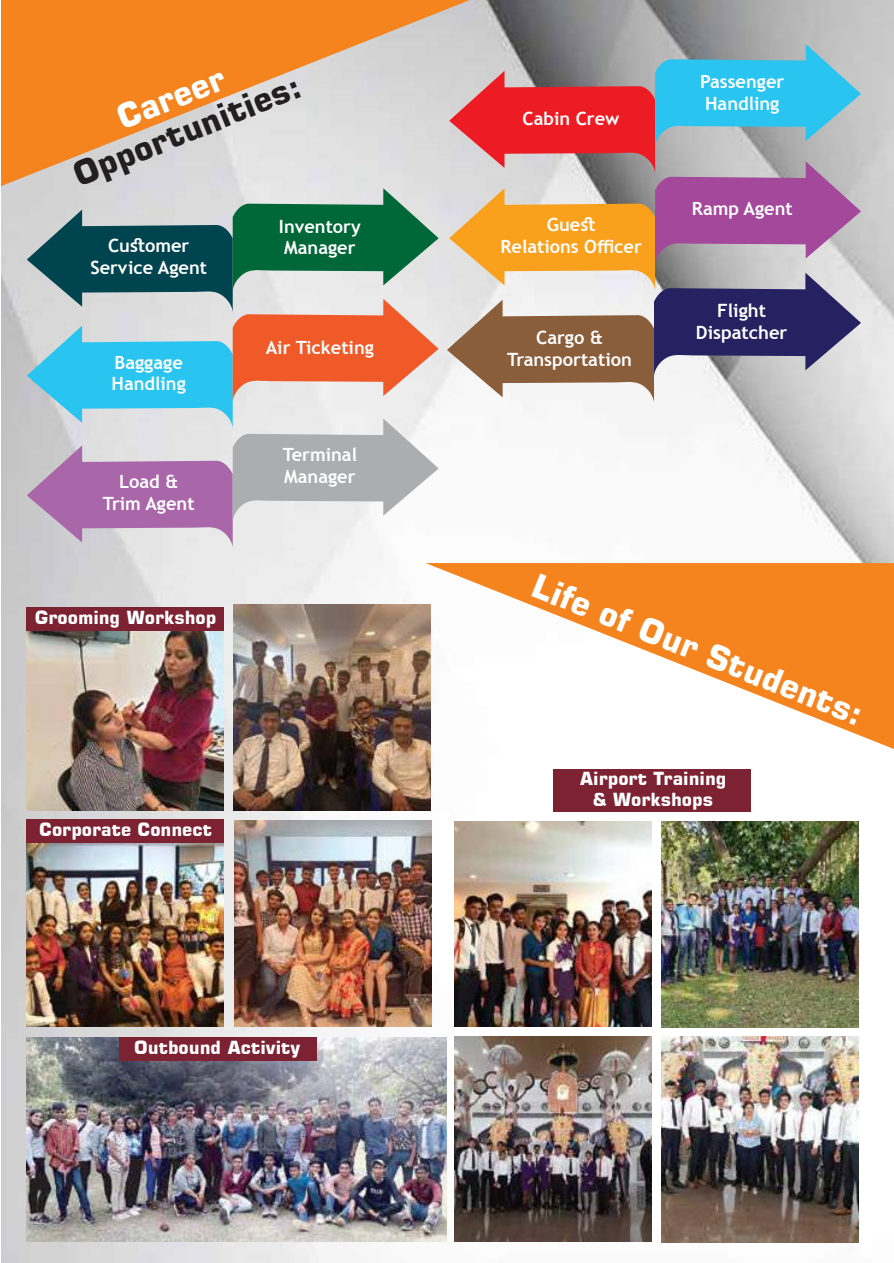
<style>
.page{position:relative;width:894px;height:1263px;background:#fff}
.page>*{position:absolute;margin:0;border:0;box-sizing:border-box;transform-origin:0 0}
.t1{font:700 33px "Square 721 BT";color:#fff}
.t2{font:700 33px "Square 721 BT";color:#221f20}
.t3{font:700 18.3px/22px "Trebuchet MS";color:#fff;text-align:center}
.t4{font:700 18.15px/21.9px "Trebuchet MS";color:#fff}
.t5{font:700 18px/21px "Square 721 BT";color:#fff;text-align:center}
</style>
<div class="page">
<img style="left:1px;top:0;width:892px;height:1263px">
<svg style="left:1px;top:0;width:468px;height:186px;background:#e7ad78"></svg>
<svg style="left:425px;top:563px;width:468px;height:186px"></svg>
<svg style="left:27px;top:188px;width:411px;height:360px;background:#a2acae"></svg>
<svg style="left:447px;top:44px;width:413px;height:359px;background:#aa9295"></svg>
<img style="left:27px;top:1037px;width:420px;height:204px">
<img style="left:454px;top:1036px;width:197px;height:205px">
<img style="left:661px;top:1036px;width:197px;height:206px">
<img style="left:454px;top:821px;width:197px;height:206px">
<img style="left:661px;top:822px;width:197px;height:205px">
<img style="left:234px;top:821px;width:197px;height:205px">
<img style="left:233px;top:605px;width:197px;height:205px">
<img style="left:26px;top:842px;width:197px;height:184px">
<img style="left:26px;top:630px;width:197px;height:180px">
<div style="left:26px;top:607px;width:197px;height:23px;background:#7c2233"></div>
<div style="left:26px;top:819px;width:197px;height:23px;background:#7c2233"></div>
<div style="left:119px;top:1037px;width:197px;height:23px;background:#7c2233"></div>
<div style="left:553px;top:769px;width:197px;height:42px;background:#7c2233"></div>
<h1 class="t1" style="left:111px;top:100px;width:115px;rotate:-22deg">Career</h1>
<h1 class="t2" style="left:67px;top:157px;width:243px;rotate:-22deg">Opportunities:</h1>
<p class="t4" style="left:90px;top:235px;width:118px;text-align:center">Customer<br>Service Agent</p>
<p class="t4" style="left:111px;top:351px;width:76px">Baggage<br>Handling</p>
<p class="t4" style="left:103px;top:470px;width:93px;text-align:center">Load &amp;<br>Trim Agent</p>
<p class="t5" style="left:35px;top:607px;width:183px">Grooming Workshop</p>
<p class="t4" style="left:279px;top:215px;width:83px">Inventory<br>Manager</p>
<p class="t4" style="left:266px;top:337px;width:110px">Air Ticketing</p>
<p class="t4" style="left:282px;top:443px;width:76px">Terminal<br>Manager</p>
<p class="t5" style="left:39px;top:819px;width:174px">Corporate Connect</p>
<p class="t5" style="left:134px;top:1036px;width:167px">Outbound Activity</p>
<p class="t4" style="left:522px;top:108px;width:98px">Cabin Crew</p>
<p class="t4" style="left:500px;top:213px;width:143px;text-align:center">Guest<br>Relations Officer</p>
<p class="t3" style="left:507px;top:326px;width:126px">Cargo &amp;<br>Transportation</p>
<p class="t4" style="left:700px;top:71px;width:85px">Passenger<br>Handling</p>
<p class="t4" style="left:691px;top:198px;width:102px">Ramp Agent</p>
<p class="t3" style="left:695px;top:299px;width:93px">Flight<br>Dispatcher</p>
<h1 class="t1" style="left:541px;top:565px;width:354px;rotate:22deg">Life of Our Students:</h1>
<p class="t5" style="left:579px;top:767px;width:148px">Airport Training &amp; Workshops</p>
</div>
